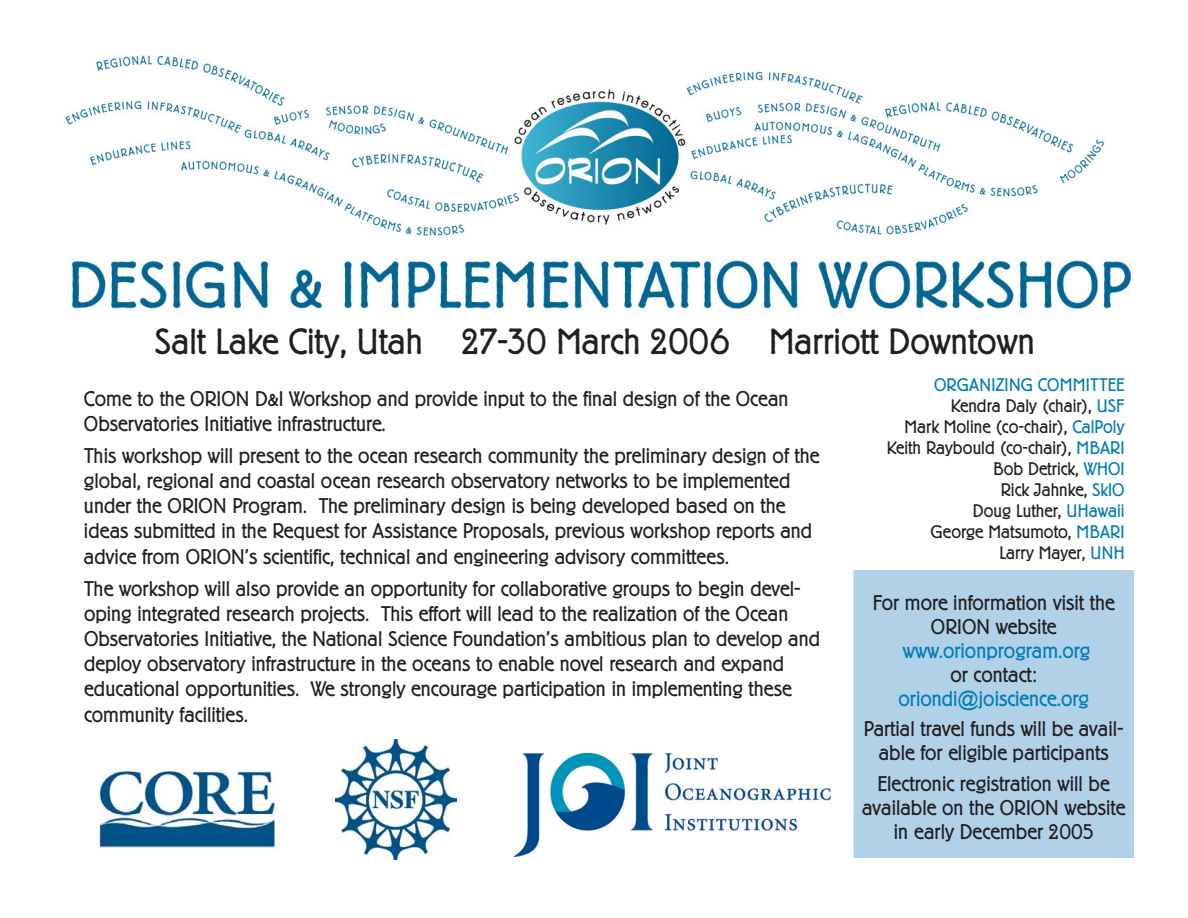
<style>
.page{position:relative;width:1188px;height:918px;background:#fff}
.page>*{position:absolute;margin:0;border:0;box-sizing:border-box;transform-origin:0 0}
.t1{font:300 36px "Berliner Grotesk";color:#231f20}
.t2{font:300 21px/25.2px "Berliner Grotesk";color:#231f20;text-align:center}
.t3{font:300 21px/24px "Berliner Grotesk";color:#007cb6;text-align:center}
.t4{font:300 18px/21px "Berliner Grotesk";color:#231f20;text-align:right}
.s1{color:#007cb6}
.s2{color:#231f20}
.s3{font-family:"Arial";font-weight:400}
</style>
<div class="page">
<img style="left:65px;top:54px;width:1065px;height:256px">
<img style="left:99px;top:770px;width:178px;height:78px">
<div style="left:854px;top:570px;width:280px;height:288px;background:#b0d1e8"></div>
<img style="left:514px;top:753px;width:316px;height:103px">
<img style="left:335px;top:739px;width:122px;height:120px">
<h1 class="t1" style="left:155px;top:321px;width:882px">Salt Lake City, Utah 27-30 March 2006 Marriott Downtown</h1>
<p class="t2" style="left:84px;top:386px;width:706px;text-align:left">Come to the ORION D&amp;I Workshop and provide input to the final design of the Ocean<br>Observatories Initiative infrastructure.</p>
<p class="t2" style="left:84px;top:443px;width:737px;text-align:left">This workshop will present to the ocean research community the preliminary design of the global, regional and coastal ocean research observatory networks to be implemented under the ORION Program. The preliminary design is being developed based on the ideas submitted in the Request for Assistance Proposals, previous workshop reports and advice from ORION’s scientific, technical and engineering advisory committees.</p>
<p class="t2" style="left:84px;top:576px;width:738px;text-align:left">The workshop will also provide an opportunity for collaborative groups to begin devel&shy;oping integrated research projects. This effort will lead to the realization of the Ocean Observatories Initiative, the National Science Foundation’s ambitious plan to develop and deploy observatory infrastructure in the oceans to enable novel research and expand educational opportunities. We strongly encourage participation in implementing these community facilities.</p>
<p class="t4" style="left:887px;top:375px;width:239px"><span class="s1">ORGANIZING COMMITTEE<br></span>Kendra Daly (chair), <span class="s1">USF<br></span>Mark Moline (co-chair), <span class="s1">CalPoly<br></span>Keith Raybould (co-chair), <span class="s1">MBARI<br></span>Bob Detrick, <span class="s1">WHOI<br></span>Rick Jahnke, <span class="s1">SkIO<br></span>Doug Luther, <span class="s1">UHawaii<br></span>George Matsumoto, <span class="s1">MBARI<br></span>Larry Mayer, <span class="s1">UNH</span></p>
<p class="t2" style="left:873px;top:591px;width:244px;line-height:24px">For more information visit the<br>ORION website</p>
<p class="t3" style="left:903px;top:639px;width:189px">www.orionprogram.org</p>
<p class="t3" style="left:899px;top:663px;width:192px"><span class="s2">or contact: </span>oriondi<span class="s3">@</span>joiscience.org</p>
<p class="t2" style="left:864px;top:718px;width:261px;line-height:24px">Partial travel funds will be avail&shy;able for eligible participants</p>
<p class="t2" style="left:862px;top:772px;width:265px;line-height:24px">Electronic registration will be available on the ORION website in early December 2005</p>
</div>
